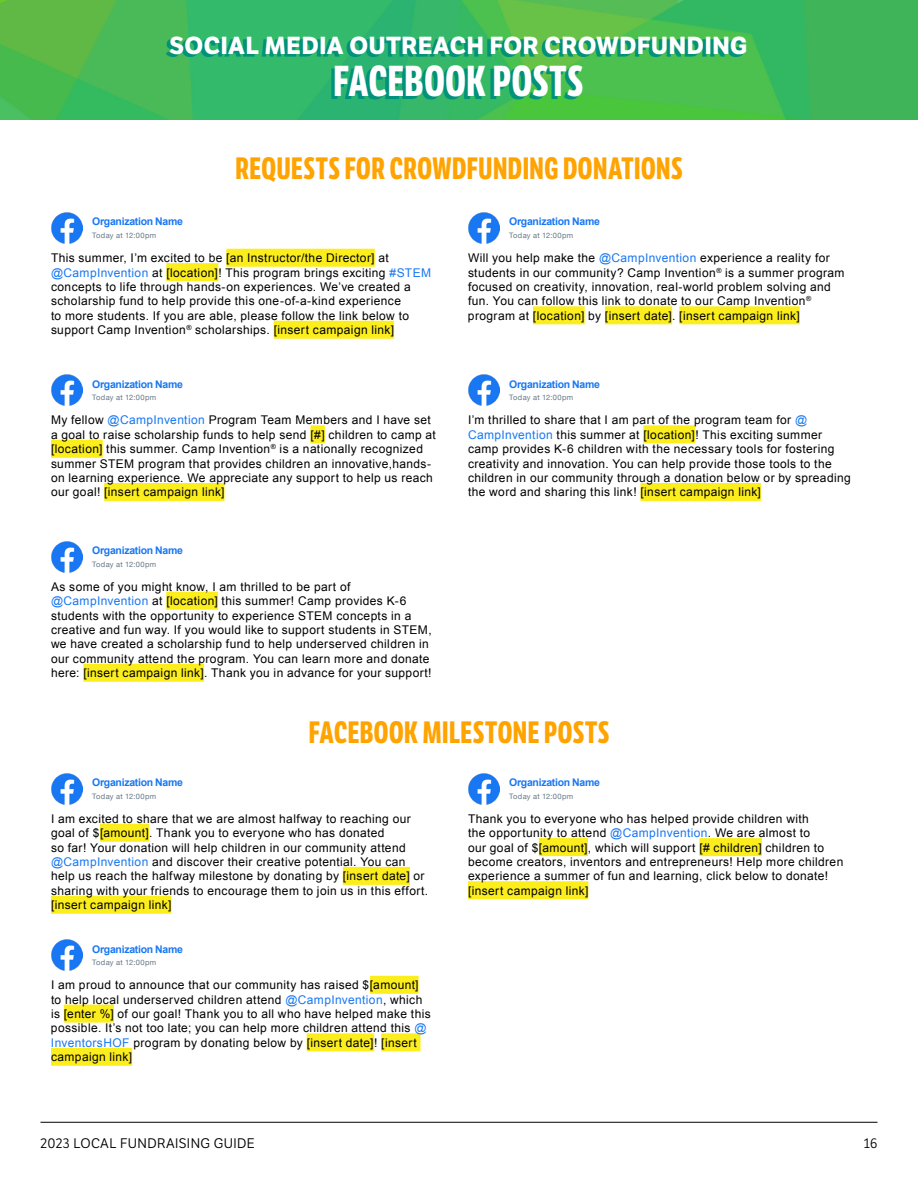
<style>
.page{position:relative;width:918px;height:1188px;background:#fff}
.page>*{position:absolute;margin:0;border:0;box-sizing:border-box;transform-origin:0 0}
.t1{font:700 42px "LFT Etica Compressed";letter-spacing:.015em;color:#fff}
.t2{font:700 30px "LFT Etica Compressed";letter-spacing:.02em;color:#ffa300}
.t3{font:700 24px "LFT Etica";letter-spacing:.025em;color:#fff}
.t4{font:13.5px "LFT Etica";letter-spacing:.03em;color:#000}
.t5{font:12px/14.4px "Arial";letter-spacing:.03em;color:#000}
.t6{font:700 10.5px "Arial";letter-spacing:-.025em;color:#1877f2}
.t7{font:7.5px "Helvetica Neue";letter-spacing:.045em;color:#657786}
.s1{color:#1877f2}
</style>
<div class="page">
<hr style="left:40px;top:1122px;width:838px;height:1px;background:#000">
<img style="left:0;top:0;width:918px;height:120px">
<svg style="left:166px;top:39px;width:577px;height:61px;background:#2db065"></svg>
<img style="left:51px;top:213px;width:31px;height:31px">
<img style="left:51px;top:375px;width:31px;height:31px">
<img style="left:51px;top:773px;width:31px;height:31px">
<img style="left:51px;top:940px;width:31px;height:31px">
<img style="left:468px;top:773px;width:31px;height:31px">
<div style="left:226px;top:249px;width:149px;height:18px;background:#fcee1d"></div>
<div style="left:166px;top:263px;width:52px;height:18px;background:#fcee1d"></div>
<div style="left:274px;top:321px;width:120px;height:18px;background:#fcee1d"></div>
<img style="left:468px;top:213px;width:31px;height:31px">
<div style="left:310px;top:425px;width:15px;height:18px;background:#fcee1d"></div>
<div style="left:51px;top:440px;width:52px;height:18px;background:#fcee1d"></div>
<div style="left:104px;top:483px;width:121px;height:18px;background:#fcee1d"></div>
<img style="left:51px;top:541px;width:31px;height:31px">
<div style="left:166px;top:592px;width:52px;height:18px;background:#fcee1d"></div>
<div style="left:83px;top:664px;width:121px;height:18px;background:#fcee1d"></div>
<div style="left:100px;top:824px;width:49px;height:18px;background:#fcee1d"></div>
<div style="left:343px;top:867px;width:67px;height:18px;background:#fcee1d"></div>
<div style="left:51px;top:896px;width:120px;height:18px;background:#fcee1d"></div>
<div style="left:370px;top:976px;width:49px;height:18px;background:#fcee1d"></div>
<div style="left:64px;top:1005px;width:50px;height:18px;background:#fcee1d"></div>
<div style="left:307px;top:1033px;width:67px;height:18px;background:#fcee1d"></div>
<div style="left:381px;top:1033px;width:40px;height:18px;background:#fcee1d"></div>
<div style="left:51px;top:1048px;width:81px;height:18px;background:#fcee1d"></div>
<div style="left:539px;top:838px;width:49px;height:18px;background:#fcee1d"></div>
<div style="left:699px;top:838px;width:63px;height:18px;background:#fcee1d"></div>
<div style="left:468px;top:881px;width:120px;height:18px;background:#fcee1d"></div>
<img style="left:468px;top:375px;width:31px;height:31px">
<div style="left:643px;top:425px;width:52px;height:18px;background:#fcee1d"></div>
<div style="left:641px;top:483px;width:120px;height:18px;background:#fcee1d"></div>
<div style="left:533px;top:306px;width:52px;height:18px;background:#fcee1d"></div>
<div style="left:605px;top:306px;width:67px;height:18px;background:#fcee1d"></div>
<div style="left:679px;top:306px;width:121px;height:18px;background:#fcee1d"></div>
<h3 class="t3" style="left:170px;top:31px;width:579px">SOCIAL MEDIA OUTREACH FOR CROWDFUNDING</h3>
<h1 class="t1" style="left:334px;top:56px;width:251px">FACEBOOK POSTS</h1>
<p class="t6" style="left:92px;top:215px;width:92px">Organization Name</p>
<p class="t7" style="left:92px;top:230px;width:66px">Today at 12:00pm</p>
<h2 class="t2" style="left:235px;top:151px;width:449px">REQUESTS FOR CROWDFUNDING DONATIONS</h2>
<p class="t6" style="left:509px;top:215px;width:92px">Organization Name</p>
<p class="t7" style="left:509px;top:230px;width:66px">Today at 12:00pm</p>
<p class="t5" style="left:51px;top:251px;width:382px">This summer, I’m excited to be [an Instructor/the Director] at <span class="s1">@CampInvention</span> at [location]! This program brings exciting <span class="s1">#STEM </span>concepts to life through hands-on experiences. We’ve created a scholarship fund to help provide this one-of-a-kind experience<br>to more students. If you are able, please follow the link below to support Camp Invention<sup>®</sup> scholarships. [insert campaign link]</p>
<p class="t6" style="left:92px;top:377px;width:92px">Organization Name</p>
<p class="t7" style="left:92px;top:392px;width:66px">Today at 12:00pm</p>
<p class="t5" style="left:51px;top:413px;width:386px">My fellow <span class="s1">@CampInvention</span> Program Team Members and I have set a goal to raise scholarship funds to help send [#] children to camp at [location] this summer. Camp Invention<sup>®</sup> is a nationally recognized summer STEM program that provides children an innovative,hands&shy;on learning experience. We appreciate any support to help us reach our goal! [insert campaign link]</p>
<p class="t6" style="left:92px;top:543px;width:92px">Organization Name</p>
<p class="t7" style="left:92px;top:559px;width:66px">Today at 12:00pm</p>
<p class="t5" style="left:51px;top:580px;width:382px">As some of you might know, I am thrilled to be part of <span class="s1">@CampInvention</span> at [location] this summer! Camp provides K-6 students with the opportunity to experience STEM concepts in a creative and fun way. If you would like to support students in STEM, we have created a scholarship fund to help underserved children in our community attend the program. You can learn more and donate here: [insert campaign link]. Thank you in advance for your support!</p>
<p class="t5" style="left:468px;top:251px;width:378px">Will you help make the <span class="s1">@CampInvention</span> experience a reality for students in our community? Camp Invention<sup>®</sup> is a summer program focused on creativity, innovation, real-world problem solving and fun. You can follow this link to donate to our Camp Invention<sup>® </sup>program at [location] by [insert date]. [insert campaign link]</p>
<p class="t6" style="left:509px;top:377px;width:92px">Organization Name</p>
<p class="t7" style="left:509px;top:392px;width:66px">Today at 12:00pm</p>
<p class="t5" style="left:468px;top:413px;width:384px">I’m thrilled to share that I am part of the program team for <span class="s1">@ CampInvention</span> this summer at [location]! This exciting summer camp provides K-6 children with the necessary tools for fostering creativity and innovation. You can help provide those tools to the children in our community through a donation below or by spreading the word and sharing this link! [insert campaign link]</p>
<p class="t6" style="left:92px;top:775px;width:92px">Organization Name</p>
<p class="t7" style="left:92px;top:791px;width:66px">Today at 12:00pm</p>
<h2 class="t2" style="left:309px;top:714px;width:302px">FACEBOOK MILESTONE POSTS</h2>
<p class="t6" style="left:509px;top:775px;width:92px">Organization Name</p>
<p class="t7" style="left:509px;top:791px;width:66px">Today at 12:00pm</p>
<p class="t5" style="left:51px;top:812px;width:379px">I am excited to share that we are almost halfway to reaching our goal of $[amount]. Thank you to everyone who has donated<br>so far! Your donation will help children in our community attend <span class="s1">@CampInvention</span> and discover their creative potential. You can help us reach the halfway milestone by donating by [insert date] or sharing with your friends to encourage them to join us in this effort. [insert campaign link]</p>
<p class="t6" style="left:92px;top:942px;width:92px">Organization Name</p>
<p class="t7" style="left:92px;top:957px;width:66px">Today at 12:00pm</p>
<p class="t5" style="left:51px;top:978px;width:381px">I am proud to announce that our community has raised $[amount] to help local underserved children attend <span class="s1">@CampInvention</span>, which is [enter %] of our goal! Thank you to all who have helped make this possible. It’s not too late; you can help more children attend this <span class="s1">@ InventorsHOF</span> program by donating below by [insert date]! [insert campaign link]</p>
<p class="t5" style="left:468px;top:812px;width:377px">Thank you to everyone who has helped provide children with<br>the opportunity to attend <span class="s1">@CampInvention</span>. We are almost to<br>our goal of $[amount], which will support [# children] children to become creators, inventors and entrepreneurs! Help more children experience a summer of fun and learning, click below to donate! [insert campaign link]</p>
<p class="t4" style="left:40px;top:1135px;width:216px">2023 LOCAL FUNDRAISING GUIDE</p>
<p class="t4" style="left:864px;top:1135px;width:15px">16</p>
</div>
